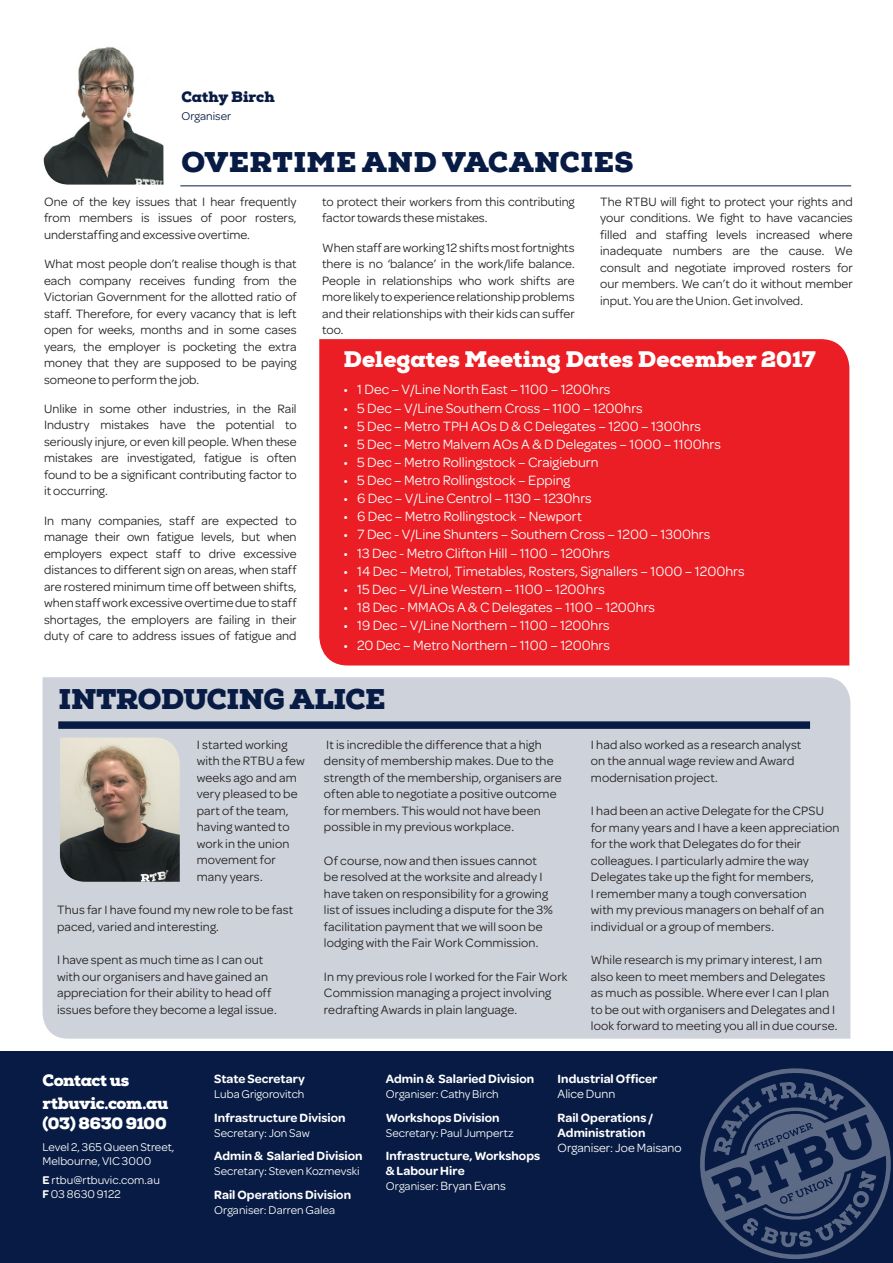
<style>
.page{position:relative;width:893px;height:1263px;background:#fff}
.page>*{position:absolute;margin:0;border:0;box-sizing:border-box;transform-origin:0 0}
.t1{font:900 28.5px "Nexa Slab";letter-spacing:.015em;color:#071b44}
.t2{font:900 28.5px "Nexa Slab";letter-spacing:-.01em;color:#071b44}
.t3{font:900 22.5px "Nexa Slab";color:#fff}
.t4{font:900 16.5px/19.5px "Nexa Slab";letter-spacing:-.02em;color:#fff}
.t5{font:900 15px "Nexa Slab";color:#071b44}
.t6{font:14.4px "Omnes";color:#fff}
.t7{font:12.9px/16.5px "Omnes";letter-spacing:.005em;color:#231f20}
.Body_white{font:600 12.75px/15px "Omnes";color:#fff}
.Body_white-2{font:12px/13.5px "Omnes";color:#fff}
.t8{font:12px "Omnes";color:#071b44}
.s1{font-weight:600}
.s2{font-size:12.75px}
.s3{font-weight:400}
</style>
<div class="page">
<div style="left:0;top:1051px;width:893px;height:212px;background:#071b44"></div>
<svg style="left:700px;top:1068px;width:191px;height:191px"></svg>
<div style="left:43px;top:677px;width:807px;height:362px;background:#ced2da"></div>
<div style="left:58px;top:721px;width:752px;height:8px;background:#071b44"></div>
<hr style="left:180px;top:185px;width:671px;height:1px;background:#071b44">
<img style="left:44px;top:46px;width:119px;height:139px">
<div style="left:319px;top:339px;width:530px;height:326px;background:#ea1e24"></div>
<img style="left:60px;top:737px;width:120px;height:145px">
<p class="t5" style="left:181px;top:87px;width:95px">Cathy Birch</p>
<p class="t8" style="left:181px;top:108px;width:51px">Organiser</p>
<p class="t1" style="left:182px;top:144px;width:453px">OVERTIME AND VACANCIES</p>
<p class="t7" style="left:44px;top:192px;width:254px;text-align:justify">One of the key issues that I hear frequently from members is issues of poor rosters, understaffing and excessive overtime.</p>
<p class="t7" style="left:44px;top:255px;width:254px;text-align:justify">What most people don’t realise though is that each company receives funding from the Victorian Government for the allotted ratio of staff. Therefore, for every vacancy that is left open for weeks, months and in some cases years, the employer is pocketing the extra money that they are supposed to be paying someone to perform the job.</p>
<p class="t7" style="left:44px;top:399px;width:254px;text-align:justify">Unlike in some other industries, in the Rail Industry mistakes have the potential to seriously injure, or even kill people. When these mistakes are investigated, fatigue is often found to be a significant contributing factor to it occurring.</p>
<p class="t7" style="left:44px;top:511px;width:254px;text-align:justify">In many companies, staff are expected to manage their own fatigue levels, but when employers expect staff to drive excessive distances to different sign on areas, when staff are rostered minimum time off between shifts, when staff work excessive overtime due to staff shortages, the employers are failing in their duty of care to address issues of fatigue and</p>
<p class="t7" style="left:322px;top:192px;width:254px">to protect their workers from this contributing factor towards these mistakes.</p>
<p class="t7" style="left:322px;top:238px;width:254px;text-align:justify">When staff are working 12 shifts most fortnights there is no ‘balance’ in the work/life balance.<br>People in relationships who work shifts are more likely to experience relationship problems and their relationships with their kids can suffer too.</p>
<p class="t7" style="left:600px;top:192px;width:254px;text-align:justify">The RTBU will fight to protect your rights and your conditions. We fight to have vacancies filled and staffing levels increased where inadequate numbers are the cause. We consult and negotiate improved rosters for our members. We can’t do it without member input. You are the Union. Get involved.</p>
<p class="t3" style="left:344px;top:345px;width:473px">Delegates Meeting Dates December 2017</p>
<p class="t6" style="left:344px;top:380px;width:268px">• 1 Dec – V/Line North East – 1100 – 1200hrs</p>
<p class="t6" style="left:344px;top:398px;width:301px">• 5 Dec – V/Line Southern Cross – 1100 – 1200hrs</p>
<p class="t6" style="left:344px;top:416px;width:359px">• 5 Dec – Metro TPH AOs D &amp; C Delegates – 1200 – 1300hrs</p>
<p class="t6" style="left:344px;top:434px;width:379px">• 5 Dec – Metro Malvern AOs A &amp; D Delegates – 1000 – 1100hrs</p>
<p class="t6" style="left:344px;top:452px;width:256px">• 5 Dec – Metro Rollingstock – Craigieburn</p>
<p class="t6" style="left:344px;top:470px;width:228px">• 5 Dec – Metro Rollingstock – Epping</p>
<p class="t6" style="left:344px;top:489px;width:250px">• 6 Dec – V/Line Centrol – 1130 – 1230hrs</p>
<p class="t6" style="left:344px;top:507px;width:240px">• 6 Dec – Metro Rollingstock – Newport</p>
<p class="t6" style="left:344px;top:525px;width:368px">• 7 Dec - V/Line Shunters – Southern Cross – 1200 – 1300hrs</p>
<p class="t6" style="left:344px;top:543px;width:268px">• 13 Dec - Metro Clifton Hill – 1100 – 1200hrs</p>
<p class="t6" style="left:344px;top:561px;width:402px">• 14 Dec – Metrol, Timetables, Rosters, Signallers – 1000 – 1200hrs</p>
<p class="t6" style="left:344px;top:579px;width:263px">• 15 Dec – V/Line Western – 1100 – 1200hrs</p>
<p class="t6" style="left:344px;top:597px;width:313px">• 18 Dec - MMAOs A &amp; C Delegates – 1100 – 1200hrs</p>
<p class="t6" style="left:344px;top:615px;width:268px">• 19 Dec – V/Line Northern – 1100 – 1200hrs</p>
<p class="t6" style="left:344px;top:635px;width:268px">• 20 Dec – Metro Northern – 1100 – 1200hrs</p>
<p class="t2" style="left:58px;top:680px;width:328px">INTRODUCING ALICE</p>
<p class="t7" style="left:197px;top:735px;width:110px">I started working with the RTBU a few weeks ago and am very pleased to be part of the team, having wanted to work in the union movement for many years.</p>
<p class="t7" style="left:57px;top:901px;width:238px">Thus far I have found my new role to be fast paced, varied and interesting.</p>
<p class="t7" style="left:57px;top:951px;width:221px">I have spent as much time as I can out with our organisers and have gained an appreciation for their ability to head off issues before they become a legal issue.</p>
<p class="t7" style="left:324px;top:735px;width:239px">It is incredible the difference that a high density of membership makes. Due to the strength of the membership, organisers are often able to negotiate a positive outcome for members. This would not have been possible in my previous workplace.</p>
<p class="t7" style="left:324px;top:851px;width:231px">Of course, now and then issues cannot be resolved at the worksite and already I have taken on responsibility for a growing list of issues including a dispute for the 3% facilitation payment that we will soon be lodging with the Fair Work Commission.</p>
<p class="t7" style="left:324px;top:967px;width:245px">In my previous role I worked for the Fair Work<br>Commission managing a project involving redrafting Awards in plain language.</p>
<p class="t7" style="left:591px;top:735px;width:212px">I had also worked as a research analyst on the annual wage review and Award modernisation project.</p>
<p class="t7" style="left:591px;top:802px;width:250px">I had been an active Delegate for the CPSU for many years and I have a keen appreciation for the work that Delegates do for their colleagues. I particularly admire the way Delegates take up the fight for members,<br>I remember many a tough conversation<br>with my previous managers on behalf of an individual or a group of members.</p>
<p class="t7" style="left:591px;top:951px;width:248px">While research is my primary interest, I am also keen to meet members and Delegates as much as possible. Where ever I can I plan to be out with organisers and Delegates and I look forward to meeting you all in due course.</p>
<p class="t4" style="left:43px;top:1070px;width:88px">Contact us</p>
<p class="t4" style="left:43px;top:1094px;width:127px">rtbuvic.com.au (03) 8630 9100</p>
<p class="Body_white-2" style="left:43px;top:1139px;width:133px">Level 2, 365 Queen Street,<br>Melbourne, VIC 3000</p>
<p class="Body_white-2" style="left:43px;top:1173px;width:119px"><span class="s1">E</span> rtbu@rtbuvic.com.au<br><span class="s1">F</span> 03 8630 9122</p>
<p class="Body_white" style="left:214px;top:1071px;width:92px">State Secretary</p>
<p class="Body_white-2" style="left:214px;top:1087px;width:92px">Luba Grigorovitch</p>
<p class="Body_white" style="left:214px;top:1109px;width:133px">Infrastructure Division</p>
<p class="Body_white-2" style="left:214px;top:1125px;width:97px">Secretary: Jon Saw</p>
<p class="Body_white" style="left:214px;top:1148px;width:150px">Admin &amp; Salaried Division</p>
<p class="Body_white-2" style="left:214px;top:1164px;width:147px">Secretary: Steven Kozmevski</p>
<p class="Body_white" style="left:214px;top:1186px;width:138px">Rail Operations Division</p>
<p class="Body_white-2" style="left:214px;top:1202px;width:122px">Organiser: Darren Galea</p>
<p class="Body_white" style="left:386px;top:1071px;width:150px">Admin &amp; Salaried Division</p>
<p class="Body_white-2" style="left:386px;top:1087px;width:114px">Organiser: Cathy Birch</p>
<p class="Body_white" style="left:386px;top:1109px;width:115px">Workshops Division</p>
<p class="Body_white-2" style="left:386px;top:1125px;width:129px">Secretary: Paul Jumpertz</p>
<p class="Body_white" style="left:386px;top:1148px;width:156px">Infrastructure, Workshops &amp; Labour Hire</p>
<p class="Body_white-2" style="left:386px;top:1179px;width:122px">Organiser: <span class="s2">Bryan Evans</span></p>
<p class="Body_white" style="left:558px;top:1071px;width:101px">Industrial Officer<br><span class="s3">Alice Dunn</span></p>
<p class="Body_white" style="left:558px;top:1109px;width:126px">Rail Operations /<br>Administration<br><span class="s3">Organiser: Joe Maisano</span></p>
</div>
